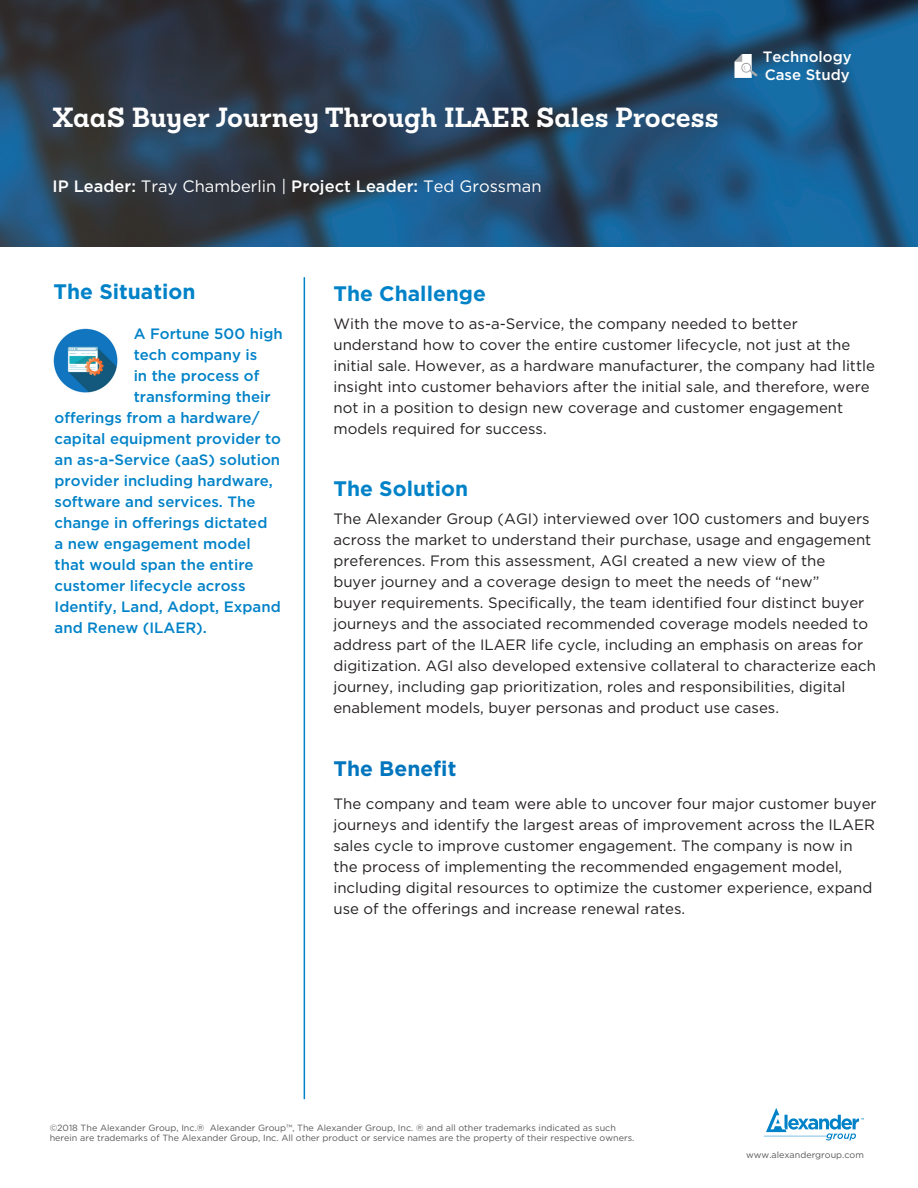
<style>
.page{position:relative;width:918px;height:1188px;background:#fff}
.page>*{position:absolute;margin:0;border:0;box-sizing:border-box;transform-origin:0 0}
.Headline_2{font:700 27px "Sanchez";color:#fff}
.Subhead{font:700 21px "Gotham";color:#0082c8}
.Body_Copy{font:700 21px "Gotham";color:#0075bd}
.Headline_2-2{font:16.5px "Gotham";color:#fff}
.Body_Copy-2{font:15px/21px "Gotham";color:#231f20}
.Paragraph_Style_3{font:500 15px "Gotham";color:#0082c8}
.t1{font:500 15px "Gotham";color:#fff}
.t2{font:9px/10.5px "Gotham";color:#57585a}
.s1{font-weight:500}
</style>
<div class="page">
<svg style="left:764px;top:1108px;width:100px;height:32px"></svg>
<img style="left:0;top:0;width:918px;height:246px">
<hr style="left:304px;top:277px;width:1px;height:822px;background:#0082c8">
<svg style="left:734px;top:54px;width:24px;height:24px"></svg>
<img style="left:53px;top:328px;width:65px;height:65px">
<p class="Headline_2" style="left:52px;top:99px;width:668px">XaaS Buyer Journey Through ILAER Sales Process</p>
<p class="Headline_2-2" style="left:52px;top:177px;width:491px"><span class="s1">IP Leader:</span> Tray Chamberlin | <span class="s1">Project Leader:</span> Ted Grossman</p>
<p class="t1" style="left:763px;top:49px;width:90px">Technology</p>
<p class="t1" style="left:765px;top:67px;width:86px">Case Study</p>
<p class="Subhead" style="left:54px;top:279px;width:143px">The Situation</p>
<p class="Paragraph_Style_3" style="left:134px;top:325px;width:151px">A Fortune 500 high</p>
<p class="Paragraph_Style_3" style="left:134px;top:346px;width:125px">tech company is</p>
<p class="Paragraph_Style_3" style="left:134px;top:367px;width:127px">in the process of</p>
<p class="Paragraph_Style_3" style="left:134px;top:388px;width:139px">transforming their</p>
<p class="Paragraph_Style_3" style="left:55px;top:409px;width:206px">offerings from a hardware/</p>
<p class="Paragraph_Style_3" style="left:55px;top:430px;width:228px">capital equipment provider to</p>
<p class="Paragraph_Style_3" style="left:55px;top:451px;width:227px">an as-a-Service (aaS) solution</p>
<p class="Paragraph_Style_3" style="left:55px;top:472px;width:220px">provider including hardware,</p>
<p class="Paragraph_Style_3" style="left:55px;top:493px;width:202px">software and services. The</p>
<p class="Paragraph_Style_3" style="left:55px;top:514px;width:214px">change in offerings dictated</p>
<p class="Paragraph_Style_3" style="left:55px;top:535px;width:198px">a new engagement model</p>
<p class="Paragraph_Style_3" style="left:55px;top:556px;width:201px">that would span the entire</p>
<p class="Paragraph_Style_3" style="left:55px;top:577px;width:192px">customer lifecycle across</p>
<p class="Paragraph_Style_3" style="left:55px;top:598px;width:228px">Identify, Land, Adopt, Expand</p>
<p class="Paragraph_Style_3" style="left:55px;top:619px;width:154px">and Renew (ILAER).</p>
<p class="Subhead" style="left:333px;top:281px;width:154px">The Challenge</p>
<p class="Body_Copy-2" style="left:333px;top:313px;width:543px">With the move to as-a-Service, the company needed to better understand how to cover the entire customer lifecycle, not just at the initial sale. However, as a hardware manufacturer, the company had little insight into customer behaviors after the initial sale, and therefore, were not in a position to design new coverage and customer engagement models required for success.</p>
<p class="Subhead" style="left:333px;top:476px;width:136px">The Solution</p>
<p class="Body_Copy-2" style="left:333px;top:508px;width:544px">The Alexander Group (AGI) interviewed over 100 customers and buyers across the market to understand their purchase, usage and engagement preferences. From this assessment, AGI created a new view of the<br>buyer journey and a coverage design to meet the needs of “new”<br>buyer requirements. Specifically, the team identified four distinct buyer journeys and the associated recommended coverage models needed to address part of the ILAER life cycle, including an emphasis on areas for digitization. AGI also developed extensive collateral to characterize each journey, including gap prioritization, roles and responsibilities, digital enablement models, buyer personas and product use cases.</p>
<p class="Body_Copy" style="left:333px;top:757px;width:124px">The Benefit</p>
<p class="Body_Copy-2" style="left:333px;top:793px;width:545px">The company and team were able to uncover four major customer buyer journeys and identify the largest areas of improvement across the ILAER sales cycle to improve customer engagement. The company is now in the process of implementing the recommended engagement model, including digital resources to optimize the customer experience, expand use of the offerings and increase renewal rates.</p>
<p class="t2" style="left:50px;top:1122px;width:586px">©2018 The Alexander Group, Inc.® Alexander Group™, The Alexander Group, Inc. ® and all other trademarks indicated as such herein are trademarks of The Alexander Group, Inc. All other product or service names are the property of their respective owners.</p>
<p class="t2" style="left:746px;top:1150px;width:119px">www.alexandergroup.com</p>
</div>
